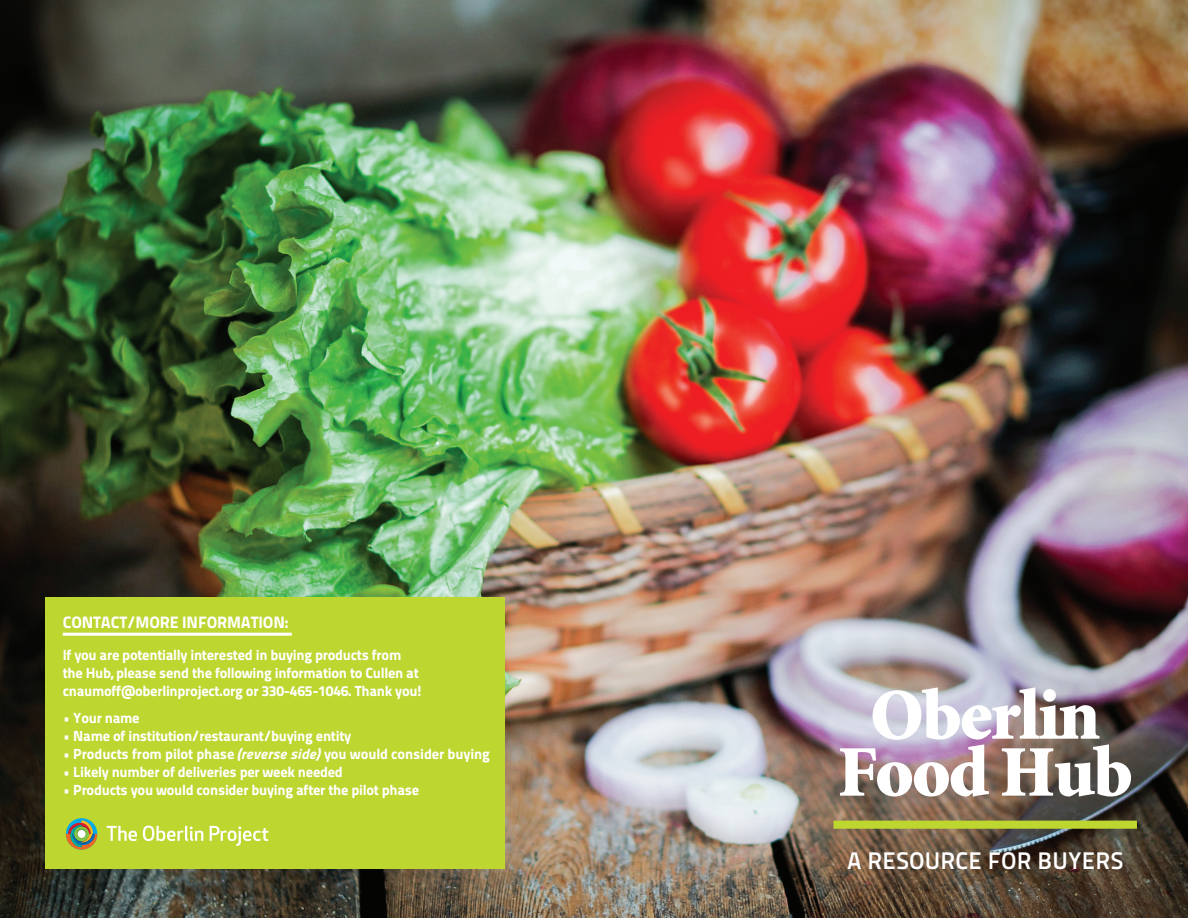
<style>
.page{position:relative;width:1188px;height:918px;background:#fff}
.page>*{position:absolute;margin:0;border:0;box-sizing:border-box;transform-origin:0 0}
.t1{font:900 72.9px/57px "Minion";letter-spacing:-.025em;color:#fff;text-align:center}
.t2{font:24px "Titillium Maps 26 L 750 wt";letter-spacing:.01em;color:#fff}
.t3{font:16.5px "Titillium Maps 26 L 999 wt";letter-spacing:-.01em;color:#fff}
.t4{font:14.7px/18px "Titillium Maps 26 L 999 wt";letter-spacing:-.02em;color:#fff}
.s1{font-family:"Titillium Maps 26 L 500 wt";font-size:14.25px}
.s2{font-family:"Titillitalic 999 wt"}
</style>
<div class="page">
<img style="left:0;top:0;width:1188px;height:918px">
<div style="left:833px;top:821px;width:304px;height:8px;background:#bed630"></div>
<div style="left:46px;top:597px;width:459px;height:271px;background:#bed630"></div>
<hr style="left:63px;top:633px;width:229px;height:3px;background:#fff">
<svg style="left:107px;top:826px;width:30px;height:15px"></svg>
<svg style="left:143px;top:826px;width:60px;height:15px"></svg>
<svg style="left:210px;top:826px;width:58px;height:20px"></svg>
<svg style="left:66px;top:818px;width:31px;height:32px"></svg>
<div style="left:78px;top:830px;width:8px;height:8px;background:#fff;border-radius:50%"></div>
<p class="t3" style="left:63px;top:609px;width:227px">CONTACT/MORE INFORMATION:</p>
<p class="t4" style="left:63px;top:645px;width:362px">If you are potentially interested in buying products from the Hub, please send the following information to Cullen at cnaumoff@oberlinproject.org or 330-465-1046. Thank you!</p>
<p class="t4" style="left:63px;top:708px;width:79px"><span class="s1">•</span> Your name</p>
<p class="t4" style="left:63px;top:726px;width:290px"><span class="s1">•</span> Name of institution/restaurant/buying entity</p>
<p class="t4" style="left:63px;top:744px;width:429px"><span class="s1">•</span> Products from pilot phase <span class="s2">(reverse side)</span> you would consider buying</p>
<p class="t4" style="left:63px;top:762px;width:282px"><span class="s1">•</span> Likely number of deliveries per week needed</p>
<p class="t4" style="left:63px;top:780px;width:358px"><span class="s1">•</span> Products you would consider buying after the pilot phase</p>
<p class="t1" style="left:838px;top:689px;width:297px">Oberlin<br>Food Hub</p>
<p class="t2" style="left:847px;top:842px;width:278px">A RESOURCE FOR BUYERS</p>
</div>
